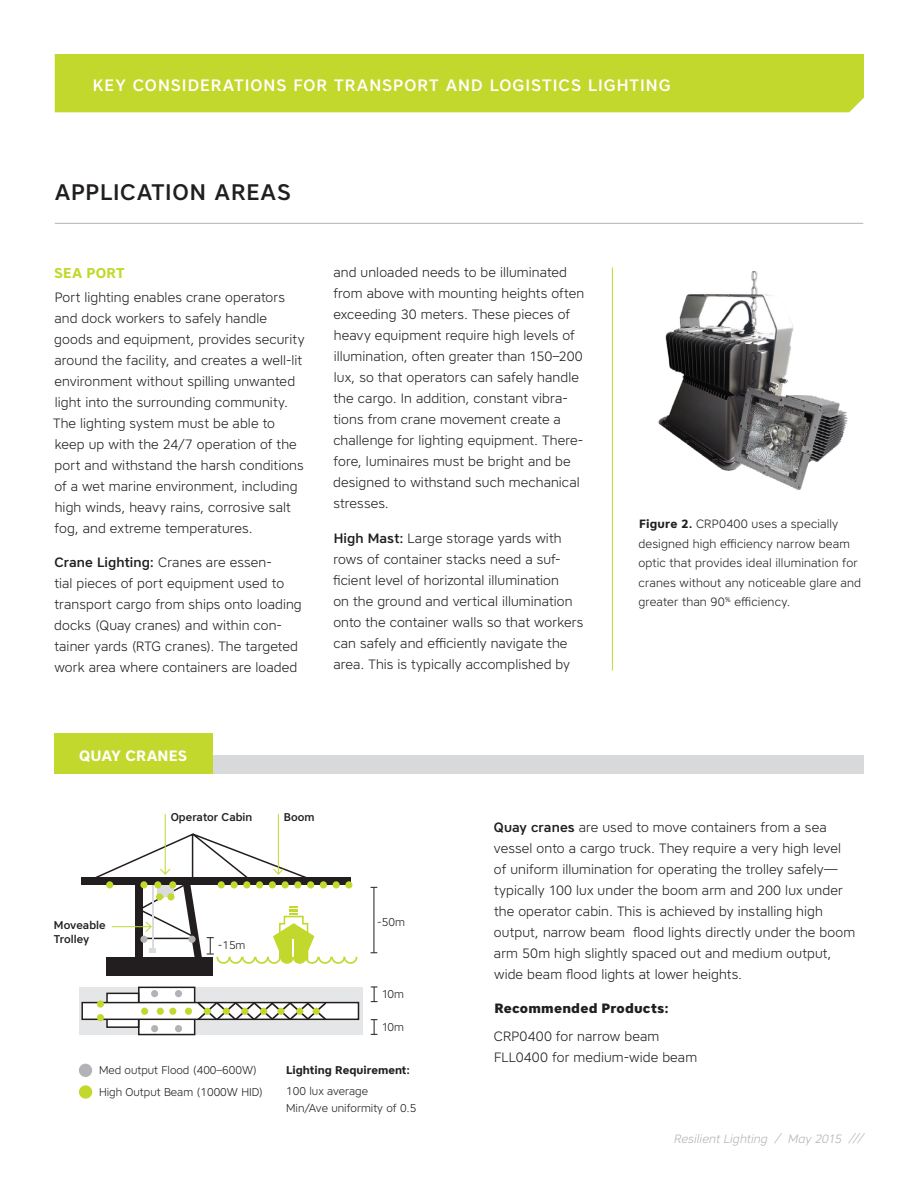
<style>
.page{position:relative;width:918px;height:1188px;background:#fff}
.page>*{position:absolute;margin:0;border:0;box-sizing:border-box;transform-origin:0 0}
.t1{font:500 22.5px "Core Sans A55";letter-spacing:.035em;color:#221e1f}
.t2{font:500 16.5px "Core Sans A55";letter-spacing:.06em;color:#fff}
.t3{font:700 15px "Core Sans A65";letter-spacing:.005em;color:#fff}
.t4{font:700 14.25px "Core Sans A65";letter-spacing:.01em;color:#c3d82c}
.t5{font:300 13.5px/21px "Core Sans A35";letter-spacing:.01em;color:#221e1f}
.t6{font:800 13.5px "Core Sans A75";letter-spacing:.015em;color:#221e1f}
.t7{font:300 12px/19.5px "Core Sans A35";letter-spacing:.01em;color:#221e1f}
.t8{font:italic 300 12px "Core Sans A35";letter-spacing:.01em;color:#b1b3b6}
.t9{font:300 11.25px/21.6px "Core Sans A35";color:#221e1f}
.t10{font:500 11.25px/13.5px "Core Sans A55";color:#221e1f}
.t11{font:700 11.25px "Core Sans A65";color:#221e1f}
.s1{font-family:"Core Sans A55";font-weight:500}
.s2{font-family:"Core Sans A65";font-weight:700}
</style>
<div class="page">
<div style="left:55px;top:54px;width:809px;height:58px;background:#c3d82c"></div>
<div style="left:79px;top:987px;width:283px;height:48px;background:#e5e6e7"></div>
<hr style="left:55px;top:223px;width:808px;height:1px;background:#b1b3b6">
<hr style="left:612px;top:267px;width:1px;height:404px;background:#c3d82c">
<div style="left:81px;top:878px;width:270px;height:7px;background:#221e1f"></div>
<div style="left:79px;top:1085px;width:13px;height:14px;background:#c3d82c;border-radius:50%"></div>
<div style="left:79px;top:1064px;width:13px;height:13px;background:#b1b3b6;border-radius:50%"></div>
<hr style="left:374px;top:888px;width:1px;height:65px;background:#221e1f">
<svg style="left:371px;top:987px;width:6px;height:15px"></svg>
<svg style="left:371px;top:1019px;width:6px;height:16px"></svg>
<div style="left:139px;top:987px;width:56px;height:48px;background:#fff"></div>
<div style="left:138px;top:987px;width:57px;height:48px;border:2px solid #221e1f"></div>
<svg style="left:109px;top:996px;width:27px;height:29px"></svg>
<div style="left:106px;top:993px;width:33px;height:35px;border:2px solid #221e1f"></div>
<div style="left:82px;top:1003px;width:276px;height:16px;background:#fff"></div>
<div style="left:81px;top:1002px;width:278px;height:18px;border:2px solid #221e1f"></div>
<svg style="left:196px;top:1001px;width:132px;height:20px"></svg>
<div style="left:260px;top:1008px;width:7px;height:7px;background:#c3d82c;border-radius:50%"></div>
<div style="left:241px;top:1008px;width:7px;height:7px;background:#c3d82c;border-radius:50%"></div>
<div style="left:223px;top:1008px;width:7px;height:7px;background:#c3d82c;border-radius:50%"></div>
<div style="left:204px;top:1008px;width:7px;height:7px;background:#c3d82c;border-radius:50%"></div>
<div style="left:97px;top:1014px;width:7px;height:7px;background:#c3d82c;border-radius:50%"></div>
<div style="left:97px;top:1000px;width:7px;height:8px;background:#c3d82c;border-radius:50%"></div>
<div style="left:313px;top:1008px;width:7px;height:7px;background:#c3d82c;border-radius:50%"></div>
<div style="left:296px;top:1008px;width:7px;height:7px;background:#c3d82c;border-radius:50%"></div>
<div style="left:277px;top:1008px;width:8px;height:7px;background:#c3d82c;border-radius:50%"></div>
<div style="left:106px;top:957px;width:107px;height:18px;background:#221e1f"></div>
<div style="left:157px;top:1008px;width:7px;height:7px;background:#c3d82c;border-radius:50%"></div>
<div style="left:141px;top:1008px;width:7px;height:7px;background:#c3d82c;border-radius:50%"></div>
<div style="left:185px;top:1008px;width:7px;height:7px;background:#c3d82c;border-radius:50%"></div>
<div style="left:169px;top:1008px;width:7px;height:7px;background:#c3d82c;border-radius:50%"></div>
<div style="left:151px;top:990px;width:7px;height:7px;background:#b1b3b6;border-radius:50%"></div>
<div style="left:151px;top:1025px;width:7px;height:7px;background:#b1b3b6;border-radius:50%"></div>
<div style="left:175px;top:990px;width:7px;height:7px;background:#b1b3b6;border-radius:50%"></div>
<div style="left:175px;top:1025px;width:7px;height:7px;background:#b1b3b6;border-radius:50%"></div>
<div style="left:81px;top:755px;width:783px;height:19px;background:#d8d9db"></div>
<div style="left:54px;top:734px;width:158px;height:40px;background:#c3d82c"></div>
<img style="left:658px;top:271px;width:190px;height:219px">
<hr style="left:165px;top:814px;width:1px;height:60px;background:#c3d82c">
<hr style="left:278px;top:814px;width:1px;height:60px;background:#c3d82c">
<svg style="left:86px;top:829px;width:272px;height:135px"></svg>
<hr style="left:152px;top:885px;width:2px;height:67px;background:#d9dbdc">
<p class="t2" style="left:93px;top:74px;width:579px">KEY CONSIDERATIONS FOR TRANSPORT AND LOGISTICS LIGHTING</p>
<h1 class="t1" style="left:55px;top:177px;width:238px">APPLICATION AREAS</h1>
<p class="t4" style="left:54px;top:263px;width:72px">SEA PORT</p>
<p class="t5" style="left:53px;top:286px;width:253px">Port lighting enables crane operators and dock workers to safely handle goods and equipment, provides security around the facility, and creates a well-lit environment without spilling unwanted light into the surrounding community.<br>The lighting system must be able to keep up with the 24/7 operation of the port and withstand the harsh conditions of a wet marine environment, including high winds, heavy rains, corrosive salt fog, and extreme temperatures.</p>
<p class="t5" style="left:54px;top:552px;width:249px"><span class="s1">Crane Lighting:</span> Cranes are essen-<br>tial pieces of port equipment used to transport cargo from ships onto loading docks (Quay cranes) and within con&shy;tainer yards (RTG cranes). The targeted work area where containers are loaded</p>
<p class="t5" style="left:333px;top:262px;width:252px">and unloaded needs to be illuminated from above with mounting heights often exceeding 30 meters. These pieces of heavy equipment require high levels of illumination, often greater than 150–200 lux, so that operators can safely handle the cargo. In addition, constant vibra&shy;tions from crane movement create a challenge for lighting equipment. There&shy;fore, luminaires must be bright and be designed to withstand such mechanical stresses.</p>
<p class="t5" style="left:333px;top:527px;width:252px"><span class="s1">High Mast:</span> Large storage yards with rows of container stacks need a suf&shy;ficient level of horizontal illumination<br>on the ground and vertical illumination onto the container walls so that workers can safely and efficiently navigate the area. This is typically accomplished by</p>
<p class="t7" style="left:638px;top:514px;width:224px"><span class="s2">Figure 2.</span> CRP0400 uses a specially designed high efficiency narrow beam optic that provides ideal illumination for cranes without any noticeable glare and greater than 90<sup>%</sup> efficiency.</p>
<p class="t3" style="left:79px;top:746px;width:109px">QUAY CRANES</p>
<p class="t10" style="left:171px;top:811px;width:83px">Operator Cabin</p>
<p class="t10" style="left:284px;top:811px;width:32px">Boom</p>
<p class="t10" style="left:54px;top:918px;width:53px">Moveable<br>Trolley</p>
<p class="t9" style="left:218px;top:934px;width:29px">-15m</p>
<p class="t9" style="left:377px;top:911px;width:29px">-50m</p>
<p class="t9" style="left:382px;top:983px;width:24px">10m</p>
<p class="t9" style="left:382px;top:1016px;width:24px">10m</p>
<p class="t5" style="left:494px;top:816px;width:363px"><span class="s1">Quay cranes</span> are used to move containers from a sea vessel onto a cargo truck. They require a very high level of uniform illumination for operating the trolley safely— typically 100 lux under the boom arm and 200 lux under the operator cabin. This is achieved by installing high output, narrow beam flood lights directly under the boom arm 50m high slightly spaced out and medium output, wide beam flood lights at lower heights.</p>
<p class="t6" style="left:494px;top:999px;width:176px">Recommended Products:</p>
<p class="t5" style="left:494px;top:1025px;width:205px">CRP0400 for narrow beam<br>FLL0400 for medium-wide beam</p>
<p class="t9" style="left:99px;top:1059px;width:165px">Med output Flood (400–600W)<br>High Output Beam (1000W HID)</p>
<p class="t11" style="left:286px;top:1063px;width:125px">Lighting Requirement:</p>
<p class="t9" style="left:286px;top:1083px;width:132px;line-height:16.5px">100 lux average<br>Min/Ave uniformity of 0.5</p>
<p class="t8" style="left:674px;top:1131px;width:191px">Resilient Lighting / May 2015 ///</p>
</div>
